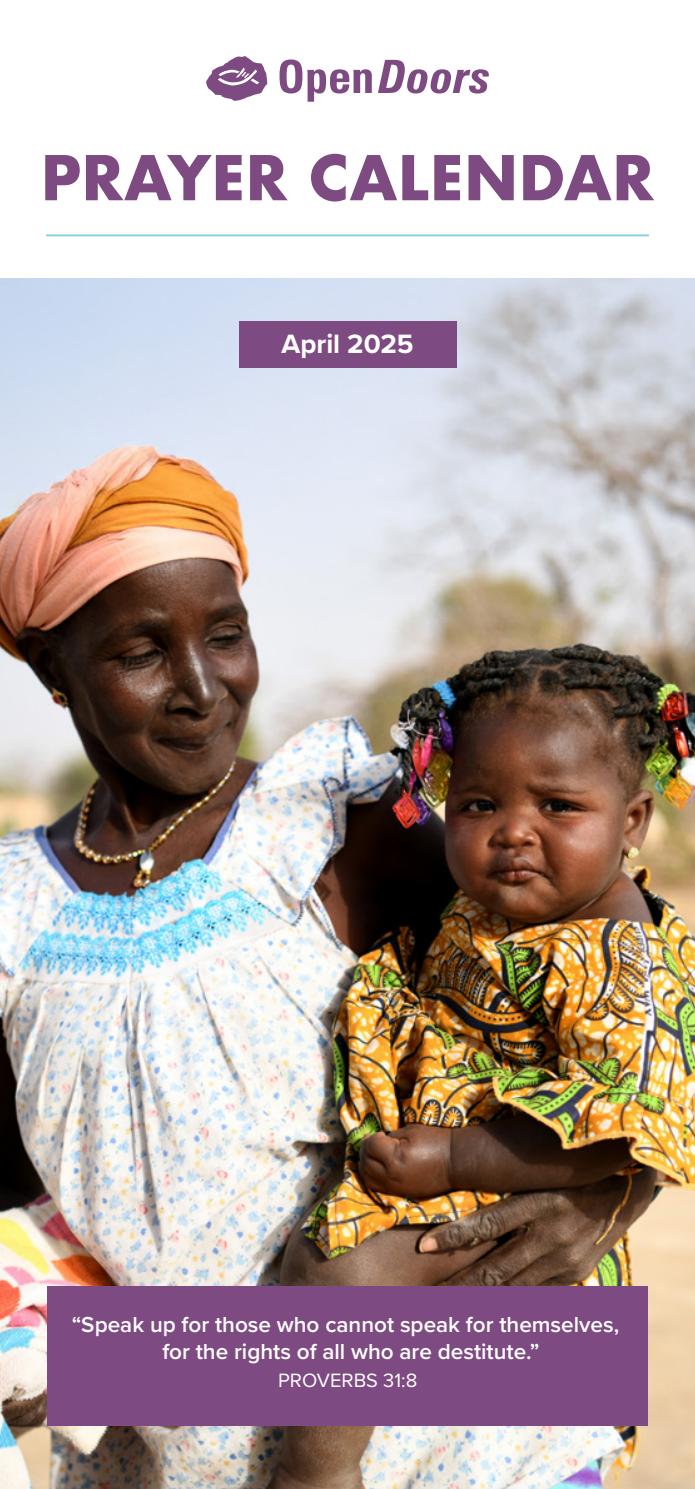
<style>
.page{position:relative;width:695px;height:1489px;background:#fff}
.page>*{position:absolute;margin:0;border:0;box-sizing:border-box;transform-origin:0 0}
.t1{font:700 60px "Futura";color:#7e4a82}
.t2{font:700 27.5px "Proxima Nova";color:#fff}
.t3{font:600 22.5px/27.5px "Proxima Nova";color:#fff;text-align:center}
.t4{font:20px "Proxima Nova";color:#fff}
</style>
<div class="page">
<img style="left:0;top:278px;width:694px;height:1210px">
<div style="left:47px;top:1285px;width:600px;height:139px;background:#7e4a82"></div>
<div style="left:238px;top:321px;width:218px;height:47px;background:#7e4a82"></div>
<svg style="left:206px;top:56px;width:61px;height:45px"></svg>
<svg style="left:279px;top:59px;width:93px;height:43px"></svg>
<svg style="left:378px;top:60px;width:110px;height:33px"></svg>
<hr style="left:46px;top:234px;width:602px;height:2px;background:#81d1e0">
<h1 class="t1" style="left:40px;top:134px;width:615px">PRAYER CALENDAR</h1>
<p class="t2" style="left:281px;top:323px;width:134px">April 2025</p>
<p class="t3" style="left:72px;top:1309px;width:549px">“Speak up for those who cannot speak for themselves, for the rights of all who are destitute.”</p>
<p class="t4" style="left:278px;top:1364px;width:141px">PROVERBS 31:8</p>
</div>
